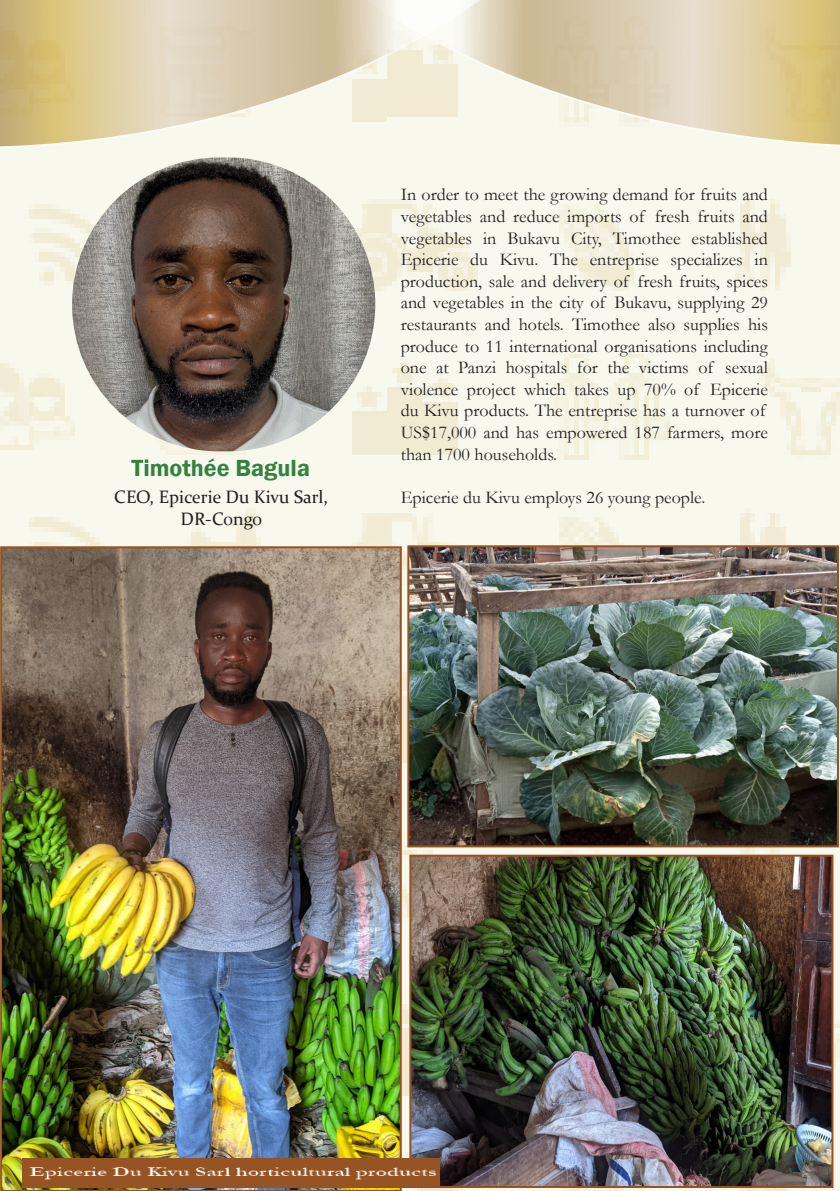
<style>
.page{position:relative;width:840px;height:1191px;background:#fff}
.page>*{position:absolute;margin:0;border:0;box-sizing:border-box;transform-origin:0 0}
.t1{font:600 24px "Franklin Gothic";color:#358144}
.t2{font:18px/21.6px "Garamond";color:#231f20}
.t3{font:18px "Constantia";color:#231f20}
</style>
<div class="page">
<img style="left:0;top:161px;width:839px;height:1030px">
<img style="left:72px;top:157px;width:303px;height:294px;border-radius:147px">
<svg style="left:305px;top:0;width:534px;height:162px;background:#e2d6b6"></svg>
<svg style="left:0;top:0;width:543px;height:161px;background:#e5dcc0"></svg>
<img style="left:3px;top:549px;width:395px;height:639px">
<div style="left:0;top:546px;width:401px;height:645px;border:2px solid #975122"></div>
<img style="left:410px;top:548px;width:425px;height:296px">
<div style="left:407px;top:545px;width:431px;height:302px;border:2px solid #975122"></div>
<img style="left:412px;top:857px;width:418px;height:328px">
<div style="left:409px;top:854px;width:424px;height:334px;border:2px solid #975122"></div>
<img style="left:22px;top:1158px;width:417px;height:30px">
<p class="t1" style="left:132px;top:453px;width:180px">Timothée Bagula</p>
<p class="t3" style="left:114px;top:485px;width:215px">CEO, Epicerie Du Kivu Sarl,</p>
<p class="t3" style="left:180px;top:506px;width:83px">DR-Congo</p>
<p class="t2" style="left:400px;top:183px;width:368px">In order to meet the growing demand for fruits and vegetables and reduce imports of fresh fruits and vegetables in Bukavu City, Timothee established Epicerie du Kivu. The entreprise specializes in production, sale and delivery of fresh fruits, spices and vegetables in the city of Bukavu, supplying 29 restaurants and hotels. Timothee also supplies his produce to 11 international organisations including one at Panzi hospitals for the victims of sexual violence project which takes up 70% of Epicerie du Kivu products. The entreprise has a turnover of US$17,000 and has empowered 187 farmers, more than 1700 households.</p>
<p class="t2" style="left:400px;top:486px;width:306px">Epicerie du Kivu employs 26 young people.</p>
</div>
